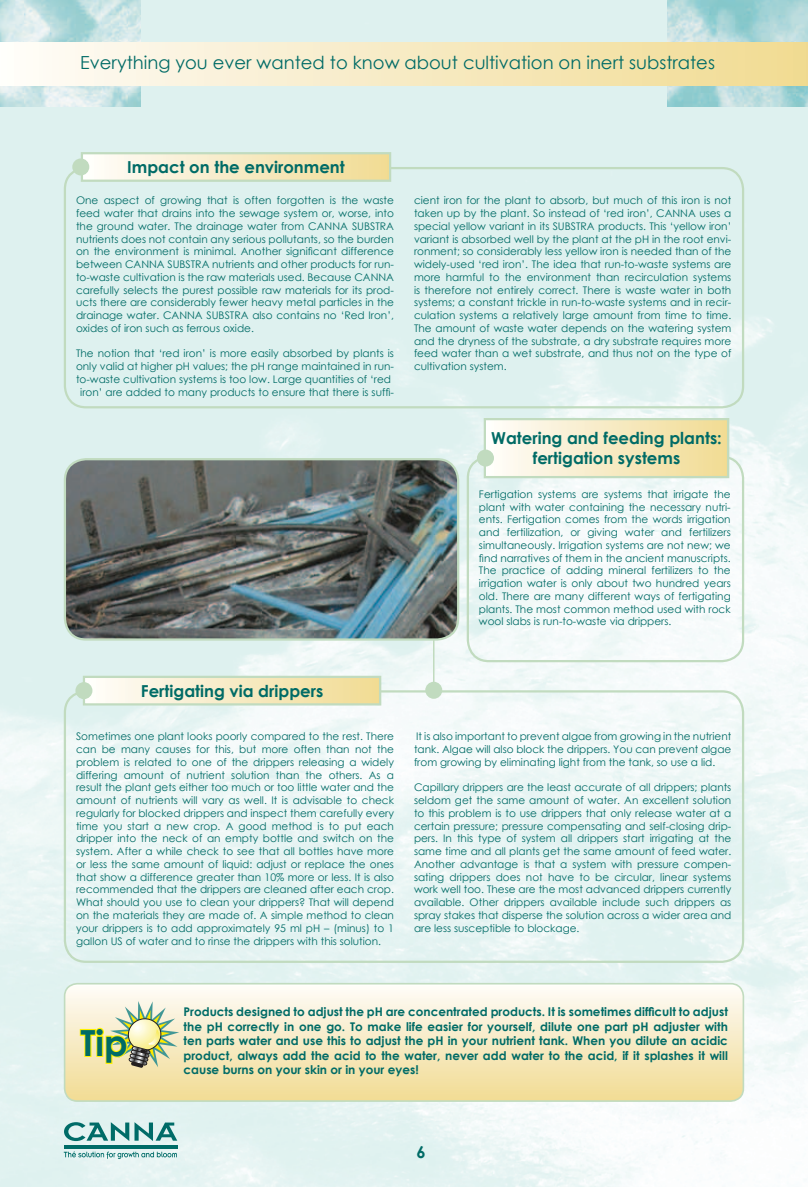
<style>
.page{position:relative;width:808px;height:1187px;background:#fff}
.page>*{position:absolute;margin:0;border:0;box-sizing:border-box;transform-origin:0 0}
.t1{font:700 36px "Century Gothic";color:#006b66}
.t2{font:18px "Century Gothic";color:#006b66}
.t3{font:700 16.5px/19.8px "Century Gothic";color:#006b66;text-align:center}
.t4{font:700 12px/14.4px "Century Gothic";color:#006b66;text-align:justify}
.t5{font:10.5px/12.8px "Century Gothic";color:#006b66;text-align:justify}
</style>
<div class="page">
<img style="left:0;top:0;width:808px;height:1186px">
<img style="left:0;top:0;width:140px;height:106px">
<svg style="left:64px;top:1122px;width:113px;height:18px"></svg>
<svg style="left:64px;top:1144px;width:113px;height:4px"></svg>
<svg style="left:64px;top:1151px;width:113px;height:7px"></svg>
<img style="left:668px;top:0;width:140px;height:106px">
<div style="left:0;top:43px;width:808px;height:42px;background:linear-gradient(to right,#fefcf8,#f1da91)"></div>
<div style="left:467px;top:456px;width:277px;height:206px;border:2px solid #c1dbbf;border-radius:21px"></div>
<div style="left:485px;top:419px;width:243px;height:58px;background:linear-gradient(to right,#fefdfb,#f1db92)"></div>
<div style="left:484px;top:418px;width:245px;height:60px;border:2px solid #c1dbbf"></div>
<img style="left:65px;top:459px;width:393px;height:180px">
<div style="left:64px;top:458px;width:395px;height:182px;border:2px solid #c1dbbf;border-radius:21px"></div>
<div style="left:64px;top:167px;width:680px;height:241px;border:2px solid #c1dbbf;border-radius:21px"></div>
<div style="left:82px;top:153px;width:308px;height:28px;background:linear-gradient(to right,#fefdfb,#f1db92)"></div>
<div style="left:81px;top:152px;width:310px;height:30px;border:2px solid #c1dbbf"></div>
<div style="left:72px;top:158px;width:17px;height:17px;background:#c1dbbf;border-radius:50%"></div>
<div style="left:64px;top:690px;width:680px;height:272px;border:2px solid #c1dbbf;border-radius:21px"></div>
<div style="left:84px;top:676px;width:296px;height:28px;background:linear-gradient(to right,#fefdfa,#f1db92)"></div>
<div style="left:83px;top:675px;width:298px;height:30px;border:2px solid #c1dbbf"></div>
<div style="left:75px;top:682px;width:17px;height:17px;background:#c1dbbf;border-radius:50%"></div>
<div style="left:425px;top:681px;width:17px;height:17px;background:#c1dbbf;border-radius:50%"></div>
<hr style="left:433px;top:639px;width:1px;height:52px;background:#c1dbbf">
<svg style="left:65px;top:983px;width:678px;height:117px"></svg>
<div style="left:64px;top:982px;width:680px;height:119px;border:2px solid #c1dbbf;border-radius:13px"></div>
<svg style="left:79px;top:1000px;width:100px;height:67px"></svg>
<div style="left:477px;top:449px;width:17px;height:17px;background:#c1dbbf;border-radius:50%"></div>
<h2 class="t2" style="left:80px;top:50px;width:636px">Everything you ever wanted to know about cultivation on inert substrates</h2>
<h3 class="t3" style="left:127px;top:156px;width:219px">Impact on the environment</h3>
<p class="t5" style="left:76px;top:194px;width:319px">One aspect of growing that is often forgotten is the waste feed water that drains into the sewage system or, worse, into the ground water. The drainage water from CANNA SUBSTRA nutrients does not contain any serious pollutants, so the burden on the environment is minimal. Another significant difference between CANNA SUBSTRA nutrients and other products for run&shy;to-waste cultivation is the raw materials used. Because CANNA carefully selects the purest possible raw materials for its prod&shy;ucts there are considerably fewer heavy metal particles in the drainage water. CANNA SUBSTRA also contains no ‘Red Iron’, oxides of iron such as ferrous oxide.</p>
<p class="t5" style="left:76px;top:347px;width:319px;text-align:center">The notion that ‘red iron’ is more easily absorbed by plants is only valid at higher pH values; the pH range maintained in run&shy;to-waste cultivation systems is too low. Large quantities of ‘red iron’ are added to many products to ensure that there is suffi-</p>
<p class="t5" style="left:414px;top:194px;width:319px">cient iron for the plant to absorb, but much of this iron is not taken up by the plant. So instead of ‘red iron’, CANNA uses a special yellow variant in its SUBSTRA products. This ‘yellow iron’ variant is absorbed well by the plant at the pH in the root envi&shy;ronment; so considerably less yellow iron is needed than of the widely-used ‘red iron’. The idea that run-to-waste systems are more harmful to the environment than recirculation systems is therefore not entirely correct. There is waste water in both systems; a constant trickle in run-to-waste systems and in recir&shy;culation systems a relatively large amount from time to time.<br>The amount of waste water depends on the watering system and the dryness of the substrate, a dry substrate requires more feed water than a wet substrate, and thus not on the type of cultivation system.</p>
<h3 class="t3" style="left:491px;top:428px;width:232px">Watering and feeding plants: fertigation systems</h3>
<p class="t5" style="left:479px;top:487px;width:253px">Fertigation systems are systems that irrigate the plant with water containing the necessary nutri&shy;ents. Fertigation comes from the words irrigation and fertilization, or giving water and fertilizers simultaneously. Irrigation systems are not new; we find narratives of them in the ancient manuscripts.<br>The practice of adding mineral fertilizers to the irrigation water is only about two hundred years old. There are many different ways of fertigating plants. The most common method used with rock wool slabs is run-to-waste via drippers.</p>
<h3 class="t3" style="left:141px;top:680px;width:184px">Fertigating via drippers</h3>
<p class="t5" style="left:76px;top:730px;width:319px">Sometimes one plant looks poorly compared to the rest. There can be many causes for this, but more often than not the problem is related to one of the drippers releasing a widely differing amount of nutrient solution than the others. As a result the plant gets either too much or too little water and the amount of nutrients will vary as well. It is advisable to check regularly for blocked drippers and inspect them carefully every time you start a new crop. A good method is to put each dripper into the neck of an empty bottle and switch on the system. After a while check to see that all bottles have more or less the same amount of liquid: adjust or replace the ones that show a difference greater than 10% more or less. It is also recommended that the drippers are cleaned after each crop.<br>What should you use to clean your drippers? That will depend on the materials they are made of. A simple method to clean your drippers is to add approximately 95 ml pH – (minus) to 1 gallon US of water and to rinse the drippers with this solution.</p>
<p class="t5" style="left:414px;top:730px;width:319px">It is also important to prevent algae from growing in the nutrient tank. Algae will also block the drippers. You can prevent algae from growing by eliminating light from the tank, so use a lid.</p>
<p class="t5" style="left:414px;top:781px;width:319px">Capillary drippers are the least accurate of all drippers; plants seldom get the same amount of water. An excellent solution to this problem is to use drippers that only release water at a certain pressure; pressure compensating and self-closing drip&shy;pers. In this type of system all drippers start irrigating at the same time and all plants get the same amount of feed water.<br>Another advantage is that a system with pressure compen&shy;sating drippers does not have to be circular, linear systems work well too. These are the most advanced drippers currently available. Other drippers available include such drippers as spray stakes that disperse the solution across a wider area and are less susceptible to blockage.</p>
<h1 class="t1" style="left:80px;top:1015px;width:49px">Tip</h1>
<p class="t4" style="left:184px;top:1004px;width:546px">Products designed to adjust the pH are concentrated products. It is sometimes difficult to adjust the pH correctly in one go. To make life easier for yourself, dilute one part pH adjuster with ten parts water and use this to adjust the pH in your nutrient tank. When you dilute an acidic product, always add the acid to the water, never add water to the acid, if it splashes it will cause burns on your skin or in your eyes!</p>
<h3 class="t3" style="left:416px;top:1141px;width:11px">6</h3>
</div>
